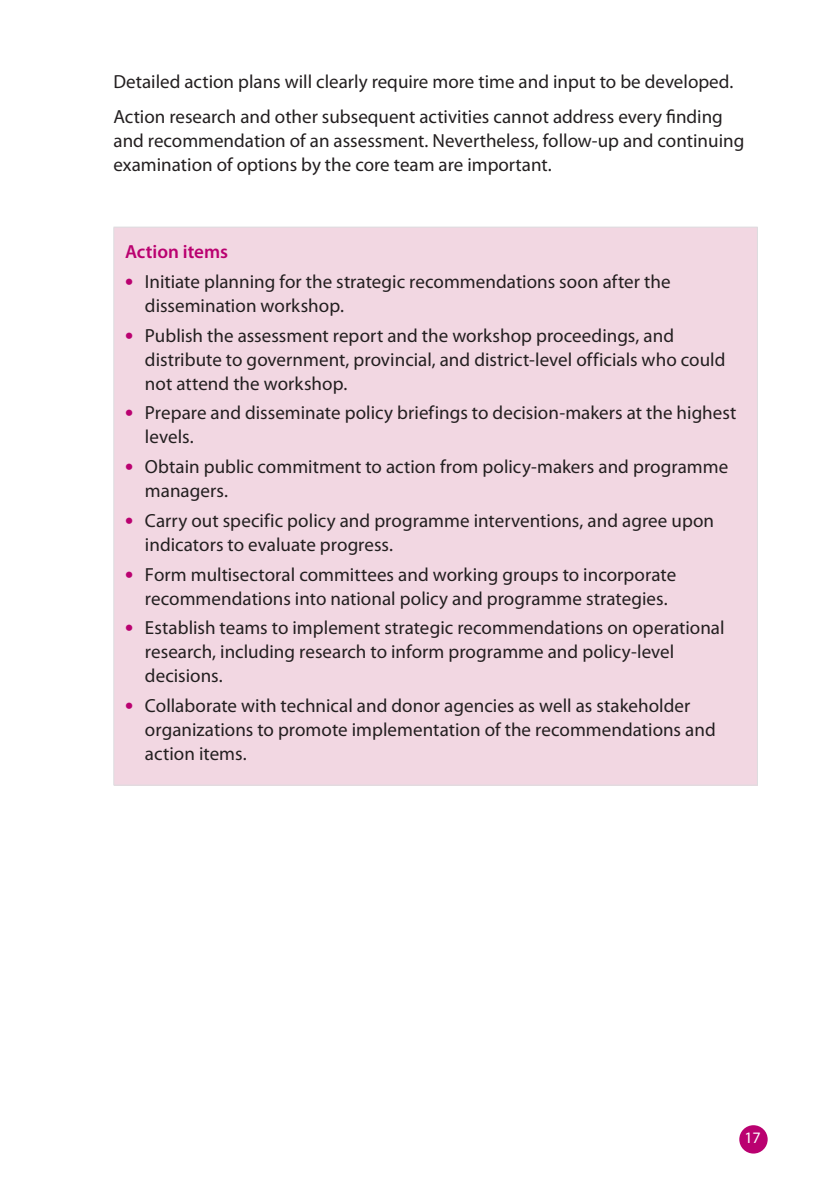
<style>
.page{position:relative;width:840px;height:1191px;background:#fff}
.page>*{position:absolute;margin:0;border:0;box-sizing:border-box;transform-origin:0 0}
.t1{font:19px/24px "Myriad Pro";color:#231f20}
.t2{font:600 19px "Myriad Pro";color:#ba0170}
.t3{font:16px "Myriad Pro";color:#fff}
.s1{font-weight:700;font-size:24px;color:#ba0170}
</style>
<div class="page">
<div style="left:738px;top:1125px;width:29px;height:28px;background:#ba0170;border-radius:50%"></div>
<div style="left:114px;top:227px;width:643px;height:558px;background:#f2d7e2"></div>
<hr style="left:113px;top:227px;width:1px;height:558px;background:#dcdddf">
<hr style="left:113px;top:227px;width:644px;height:1px;background:#dcdddf">
<hr style="left:756px;top:227px;width:1px;height:558px;background:#dcdddf">
<hr style="left:113px;top:785px;width:644px;height:1px;background:#dcdddf">
<p class="t1" style="left:113px;top:64px;width:621px;line-height:35.4px">Detailed action plans will clearly require more time and input to be developed.<br>Action research and other subsequent activities cannot address every finding</p>
<p class="t1" style="left:113px;top:129px;width:632px">and recommendation of an assessment. Nevertheless, follow-up and continuing examination of options by the core team are important.</p>
<p class="t2" style="left:125px;top:240px;width:104px">Action items</p>
<p class="t1" style="left:145px;top:269px;width:526px;text-indent:-20px"><span class="s1">•</span> Initiate planning for the strategic recommendations soon after the dissemination workshop.</p>
<p class="t1" style="left:145px;top:323px;width:581px;text-indent:-20px"><span class="s1">•</span> Publish the assessment report and the workshop proceedings, and distribute to government, provincial, and district-level officials who could not attend the workshop.</p>
<p class="t1" style="left:145px;top:401px;width:592px;text-indent:-20px"><span class="s1">•</span> Prepare and disseminate policy briefings to decision-makers at the highest levels.</p>
<p class="t1" style="left:145px;top:454px;width:584px;text-indent:-20px"><span class="s1">•</span> Obtain public commitment to action from policy-makers and programme managers.</p>
<p class="t1" style="left:145px;top:508px;width:570px;text-indent:-20px"><span class="s1">•</span> Carry out specific policy and programme interventions, and agree upon indicators to evaluate progress.</p>
<p class="t1" style="left:125px;top:562px;width:552px;text-align:center"><span class="s1">•</span> Form multisectoral committees and working groups to incorporate recommendations into national policy and programme strategies.</p>
<p class="t1" style="left:145px;top:615px;width:580px;text-indent:-20px"><span class="s1">•</span> Establish teams to implement strategic recommendations on operational research, including research to inform programme and policy-level decisions.</p>
<p class="t1" style="left:145px;top:693px;width:572px;text-indent:-20px"><span class="s1">•</span> Collaborate with technical and donor agencies as well as stakeholder organizations to promote implementation of the recommendations and action items.</p>
<p class="t3" style="left:744px;top:1127px;width:18px">17</p>
</div>
